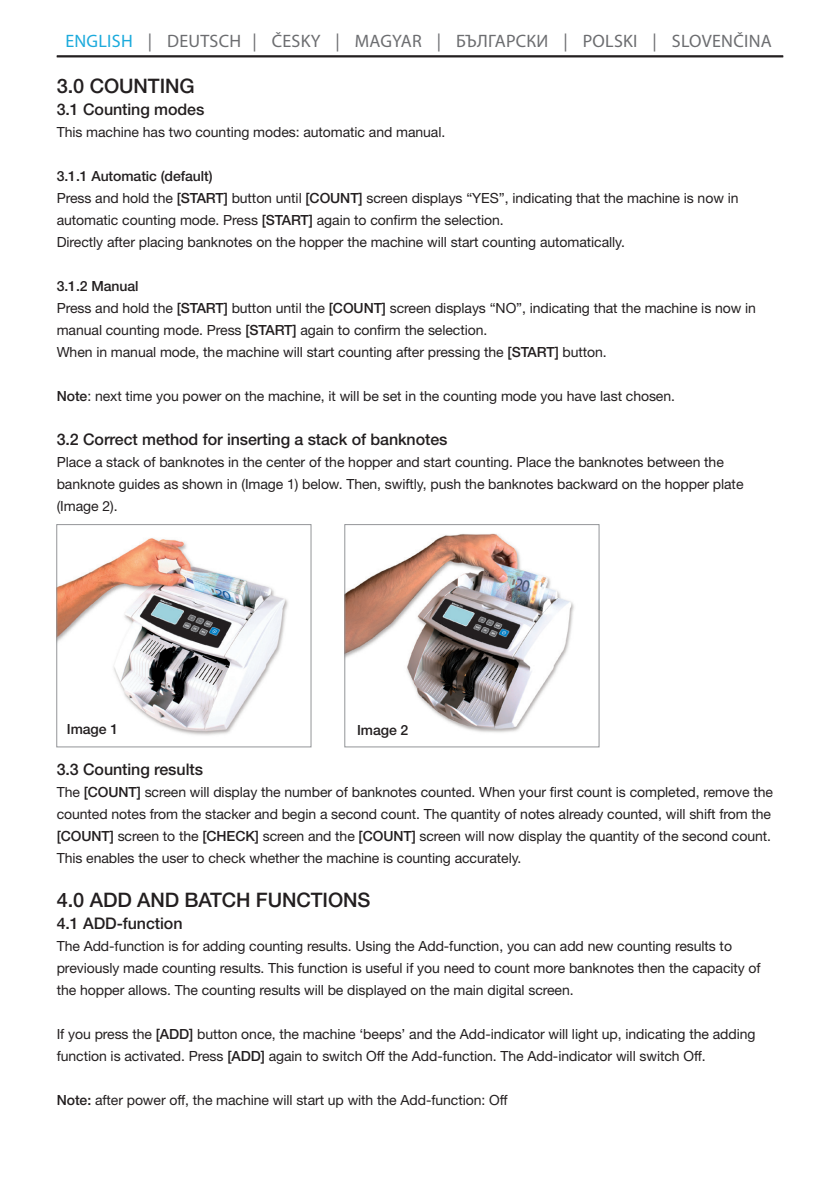
<style>
.page{position:relative;width:840px;height:1191px;background:#fff}
.page>*{position:absolute;margin:0;border:0;box-sizing:border-box;transform-origin:0 0}
.t1{font:500 20px "Helvetica Neue LT Std";letter-spacing:-.005em;color:#231f20}
.t2{font:18px "Myriad Pro";letter-spacing:.015em;color:#6c6d70}
.t3{font:500 16px "Helvetica Neue LT Std";letter-spacing:-.005em;color:#231f20}
.t4{font:14px/22px "Helvetica Neue LT Std";letter-spacing:-.005em;color:#231f20}
.t5{font:500 14px "Helvetica Neue LT Std";letter-spacing:-.005em;color:#231f20}
.s1{color:#1baadc}
.s2{font-weight:500}
</style>
<div class="page">
<hr style="left:57px;top:55px;width:725px;height:2px;background:#231f20">
<img style="left:58px;top:538px;width:230px;height:197px">
<div style="left:56px;top:524px;width:255px;height:223px;border:1px solid #939598"></div>
<img style="left:346px;top:533px;width:228px;height:200px">
<div style="left:344px;top:524px;width:255px;height:223px;border:1px solid #939598"></div>
<p class="t2" style="left:65px;top:30px;width:707px"><span class="s1">ENGLISH</span> | DEUTSCH | ČESKY | MAGYAR | БЪЛГАРСКИ | POLSKI | SLOVENČINA</p>
<h1 class="t1" style="left:57px;top:74px;width:139px">3.0 COUNTING</h1>
<p class="t3" style="left:57px;top:100px;width:149px">3.1 Counting modes</p>
<p class="t4" style="left:57px;top:121px;width:390px">This machine has two counting modes: automatic and manual.</p>
<p class="t4" style="left:57px;top:165px;width:683px"><span class="s2">3.1.1 Automatic (default)<br></span>Press and hold the <span class="s2">[START]</span> button until <span class="s2">[COUNT]</span> screen displays “YES”, indicating that the machine is now in automatic counting mode. Press <span class="s2">[START]</span> again to confirm the selection.<br>Directly after placing banknotes on the hopper the machine will start counting automatically.</p>
<p class="t4" style="left:57px;top:275px;width:700px"><span class="s2">3.1.2 Manual<br></span>Press and hold the <span class="s2">[START]</span> button until the <span class="s2">[COUNT]</span> screen displays “NO”, indicating that the machine is now in manual counting mode. Press <span class="s2">[START]</span> again to confirm the selection.<br>When in manual mode, the machine will start counting after pressing the <span class="s2">[START]</span> button.</p>
<p class="t4" style="left:57px;top:385px;width:619px"><span class="s2">Note</span>: next time you power on the machine, it will be set in the counting mode you have last chosen.</p>
<p class="t3" style="left:57px;top:430px;width:392px">3.2 Correct method for inserting a stack of banknotes</p>
<p class="t4" style="left:57px;top:451px;width:687px">Place a stack of banknotes in the center of the hopper and start counting. Place the banknotes between the banknote guides as shown in (Image 1) below. Then, swiftly, push the banknotes backward on the hopper plate (Image 2).</p>
<p class="t5" style="left:67px;top:720px;width:53px">Image 1</p>
<p class="t5" style="left:357px;top:721px;width:53px">Image 2</p>
<p class="t3" style="left:57px;top:760px;width:148px">3.3 Counting results</p>
<p class="t4" style="left:57px;top:781px;width:717px">The <span class="s2">[COUNT]</span> screen will display the number of banknotes counted. When your first count is completed, remove the counted notes from the stacker and begin a second count. The quantity of notes already counted, will shift from the <span class="s2">[COUNT]</span> screen to the <span class="s2">[CHECK]</span> screen and the <span class="s2">[COUNT]</span> screen will now display the quantity of the second count.<br>This enables the user to check whether the machine is counting accurately.</p>
<h1 class="t1" style="left:57px;top:888px;width:315px">4.0 ADD AND BATCH FUNCTIONS</h1>
<p class="t3" style="left:57px;top:914px;width:127px">4.1 ADD-function</p>
<p class="t4" style="left:57px;top:935px;width:705px">The Add-function is for adding counting results. Using the Add-function, you can add new counting results to previously made counting results. This function is useful if you need to count more banknotes then the capacity of the hopper allows. The counting results will be displayed on the main digital screen.</p>
<p class="t4" style="left:57px;top:1023px;width:699px">If you press the <span class="s2">[ADD]</span> button once, the machine ‘beeps’ and the Add-indicator will light up, indicating the adding function is activated. Press <span class="s2">[ADD]</span> again to switch Off the Add-function. The Add-indicator will switch Off.</p>
<p class="t4" style="left:57px;top:1089px;width:452px"><span class="s2">Note:</span> after power off, the machine will start up with the Add-function: Off</p>
</div>
